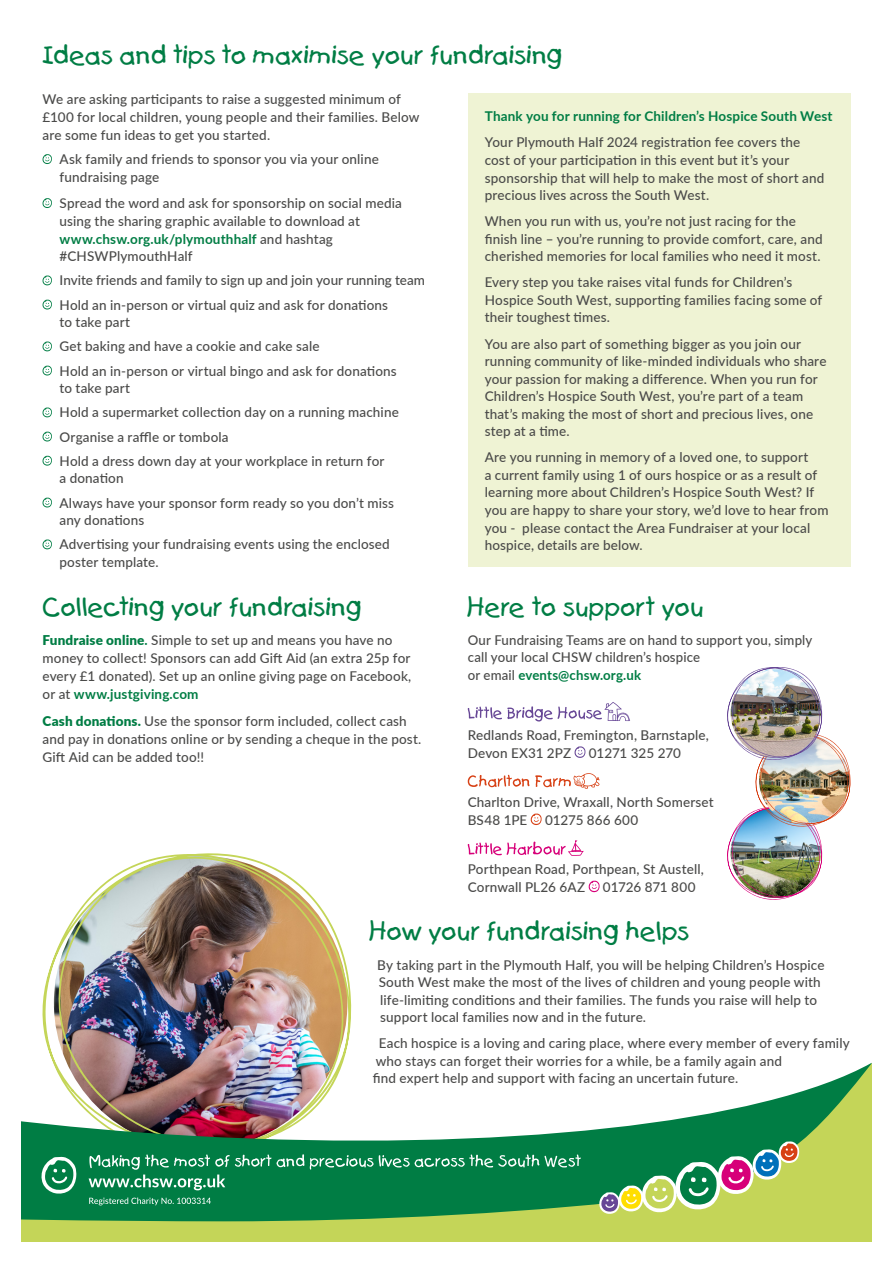
<style>
.page{position:relative;width:893px;height:1263px;background:#fff}
.page>*{position:absolute;margin:0;border:0;box-sizing:border-box;transform-origin:0 0}
.t1{font:27px "First Grader";color:#007d44}
.t2{font:500 13.5px/17.5px "Lato";letter-spacing:.01em;color:#4a4a49}
.t3{font:700 13.5px "Lato";letter-spacing:.01em;color:#007d44}
.t4{font:500 13.5px "Lato";letter-spacing:-.01em;color:#4a4a49}
.s1{font-weight:700;color:#007d44}
.s2{font-weight:900;color:#007d44}
</style>
<div class="page">
<div style="left:468px;top:94px;width:382px;height:473px;background:#eff3d4"></div>
<svg style="left:468px;top:775px;width:61px;height:12px"></svg>
<svg style="left:535px;top:773px;width:65px;height:16px"></svg>
<svg style="left:531px;top:813px;width:11px;height:12px"></svg>
<svg style="left:468px;top:840px;width:116px;height:16px"></svg>
<svg style="left:589px;top:881px;width:11px;height:11px"></svg>
<svg style="left:468px;top:702px;width:162px;height:19px"></svg>
<svg style="left:574px;top:746px;width:11px;height:12px"></svg>
<img style="left:727px;top:667px;width:124px;height:233px">
<svg style="left:43px;top:154px;width:9px;height:10px"></svg>
<svg style="left:43px;top:198px;width:9px;height:10px"></svg>
<svg style="left:43px;top:276px;width:9px;height:9px"></svg>
<svg style="left:43px;top:300px;width:9px;height:9px"></svg>
<svg style="left:43px;top:341px;width:9px;height:10px"></svg>
<svg style="left:43px;top:366px;width:9px;height:9px"></svg>
<svg style="left:43px;top:407px;width:9px;height:10px"></svg>
<svg style="left:43px;top:432px;width:9px;height:9px"></svg>
<svg style="left:43px;top:456px;width:9px;height:10px"></svg>
<svg style="left:43px;top:498px;width:9px;height:9px"></svg>
<svg style="left:43px;top:539px;width:9px;height:10px"></svg>
<img style="left:42px;top:853px;width:310px;height:186px">
<svg style="left:21px;top:1039px;width:851px;height:203px"></svg>
<svg style="left:599px;top:1141px;width:200px;height:73px;background:#72a46c"></svg>
<svg style="left:41px;top:1157px;width:35px;height:37px"></svg>
<svg style="left:310px;top:1154px;width:271px;height:15px;background:#37996c"></svg>
<svg style="left:89px;top:1154px;width:215px;height:36px;background:#2b9263"></svg>
<svg style="left:89px;top:1197px;width:122px;height:8px"></svg>
<h1 class="t1" style="left:43px;top:40px;width:522px">Ideas and tips to maximise your fundraising</h1>
<p class="t2" style="left:43px;top:90px;width:378px">We are asking participants to raise a suggested minimum of £100 for local children, young people and their families. Below are some fun ideas to get you started.</p>
<p class="t2" style="left:60px;top:150px;width:321px">Ask family and friends to sponsor you via your online fundraising page</p>
<p class="t2" style="left:60px;top:194px;width:344px">Spread the word and ask for sponsorship on social media using the sharing graphic available to download at <span class="s1">www.chsw.org.uk/plymouthhalf</span> and hashtag #CHSWPlymouthHalf</p>
<p class="t2" style="left:60px;top:268px;width:367px;line-height:24.2px">Invite friends and family to sign up and join your running team<br>Hold an in-person or virtual quiz and ask for donations</p>
<p class="t2" style="left:60px;top:310px;width:339px;line-height:24.2px">to take part<br>Get baking and have a cookie and cake sale<br>Hold an in-person or virtual bingo and ask for donations</p>
<p class="t2" style="left:60px;top:376px;width:341px;line-height:24.2px">to take part<br>Hold a supermarket collection day on a running machine Organise a raffle or tombola<br>Hold a dress down day at your workplace in return for</p>
<p class="t2" style="left:60px;top:466px;width:336px;line-height:24.2px">a donation<br>Always have your sponsor form ready so you don’t miss</p>
<p class="t2" style="left:60px;top:508px;width:332px;line-height:24.2px">any donations<br>Advertising your fundraising events using the enclosed</p>
<p class="t2" style="left:60px;top:553px;width:101px">poster template.</p>
<h1 class="t1" style="left:43px;top:591px;width:321px">Collecting your fundraising</h1>
<p class="t2" style="left:43px;top:631px;width:370px;line-height:18px"><span class="s2">Fundraise online</span><span class="s1">.</span> Simple to set up and means you have no money to collect! Sponsors can add Gift Aid (an extra 25p for every £1 donated). Set up an online giving page on Facebook, or at <span class="s1">www.justgiving.com</span></p>
<p class="t2" style="left:43px;top:711px;width:380px;line-height:18px"><span class="s2">Cash donations.</span> Use the sponsor form included, collect cash and pay in donations online or by sending a cheque in the post.<br>Gift Aid can be added too!!</p>
<p class="t3" style="left:485px;top:107px;width:349px">Thank you for running for Children’s Hospice South West</p>
<p class="t2" style="left:485px;top:133px;width:341px">Your Plymouth Half 2024 registration fee covers the cost of your participation in this event but it’s your sponsorship that will help to make the most of short and precious lives across the South West.</p>
<p class="t2" style="left:485px;top:212px;width:339px">When you run with us, you’re not just racing for the finish line – you’re running to provide comfort, care, and cherished memories for local families who need it most.</p>
<p class="t2" style="left:485px;top:273px;width:339px">Every step you take raises vital funds for Children’s<br>Hospice South West, supporting families facing some of their toughest times.</p>
<p class="t2" style="left:485px;top:334px;width:343px">You are also part of something bigger as you join our running community of like-minded individuals who share your passion for making a difference. When you run for Children’s Hospice South West, you’re part of a team that’s making the most of short and precious lives, one step at a time.</p>
<p class="t2" style="left:485px;top:448px;width:345px">Are you running in memory of a loved one, to support<br>a current family using 1 of ours hospice or as a result of learning more about Children’s Hospice South West? If you are happy to share your story, we’d love to hear from you - please contact the Area Fundraiser at your local hospice, details are below.</p>
<h1 class="t1" style="left:468px;top:591px;width:237px">Here to support you</h1>
<p class="t2" style="left:468px;top:630px;width:346px">Our Fundraising Teams are on hand to support you, simply call your local CHSW children’s hospice<br>or email <span class="s1">events@chsw.org.uk</span></p>
<p class="t2" style="left:468px;top:725px;width:243px;line-height:18px">Redlands Road, Fremington, Barnstaple,<br>Devon EX31 2PZ</p>
<p class="t2" style="left:589px;top:743px;width:94px">01271 325 270</p>
<p class="t2" style="left:468px;top:792px;width:247px;line-height:18px">Charlton Drive, Wraxall, North Somerset<br>BS48 1PE</p>
<p class="t2" style="left:545px;top:810px;width:95px">01275 866 600</p>
<p class="t2" style="left:468px;top:859px;width:238px;line-height:18px">Porthpean Road, Porthpean, St Austell,<br>Cornwall PL26 6AZ</p>
<p class="t4" style="left:603px;top:877px;width:94px">01726 871 800</p>
<h1 class="t1" style="left:370px;top:916px;width:321px">How your fundraising helps</h1>
<p class="t2" style="left:377px;top:955px;width:449px">By taking part in the Plymouth Half, you will be helping Children’s Hospice South West make the most of the lives of children and young people with life-limiting conditions and their families. The funds you raise will help to support local families now and in the future.</p>
<p class="t2" style="left:373px;top:1034px;width:478px;text-indent:6px">Each hospice is a loving and caring place, where every member of every family who stays can forget their worries for a while, be a family again and<br>find expert help and support with facing an uncertain future.</p>
</div>
